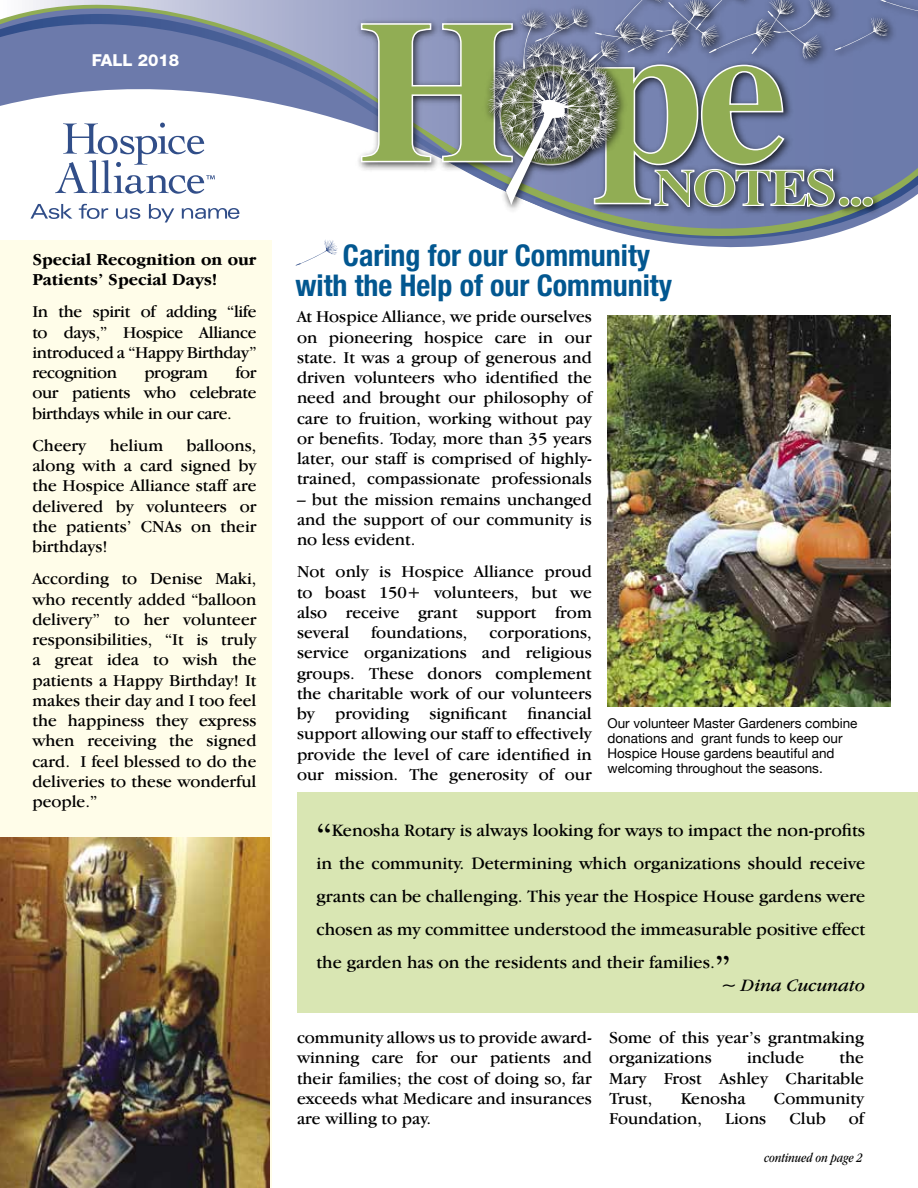
<style>
.page{position:relative;width:918px;height:1188px;background:#fff}
.page>*{position:absolute;margin:0;border:0;box-sizing:border-box;transform-origin:0 0}
.t1{font:700 203.7px "Times";color:#91ad54}
.t2{font:700 52.05px "Times";letter-spacing:-.04em;color:#91ad54;scale:1.09 1}
.t3{font:700 condensed 30px/30px "Helvetica Neue";color:#025790}
.t4{font:18px/33px "Garamond IT Cby BT";color:#000;text-align:justify}
.t5{font:17.25px/20.2px "Garamond IT Cby BT";color:#000;text-align:justify}
.t6{font:700 17.25px/20.2px "Garamond IT Cby BT";color:#000}
.t7{font:17.25px "Garamond IT Cby BT";letter-spacing:-.02em;color:#000}
.t8{font:800 16.5px "Helvetica Neue";color:#fff}
.t9{font:13.5px/15px "Helvetica Neue";color:#000}
.t10{font:italic condensed 13.5px "Garamond IT Cby BT";color:#000}
.s1{font-size:37.5px}
.s2{font-style:italic}
</style>
<div class="page">
<div style="left:0;top:240px;width:272px;height:948px;background:#fffde9"></div>
<svg style="left:0;top:0;width:812px;height:242px"></svg>
<img style="left:349px;top:0;width:448px;height:248px">
<img style="left:646px;top:217px;width:233px;height:22px">
<img style="left:479px;top:208px;width:417px;height:9px">
<svg style="left:360px;top:0;width:558px;height:208px;background:#717a94"></svg>
<svg style="left:30px;top:204px;width:42px;height:15px"></svg>
<svg style="left:79px;top:204px;width:29px;height:15px"></svg>
<svg style="left:116px;top:208px;width:24px;height:11px"></svg>
<svg style="left:149px;top:204px;width:25px;height:18px"></svg>
<svg style="left:182px;top:208px;width:57px;height:11px"></svg>
<svg style="left:55px;top:123px;width:160px;height:71px"></svg>
<svg style="left:295px;top:239px;width:44px;height:27px"></svg>
<img style="left:0;top:837px;width:270px;height:351px">
<img style="left:608px;top:315px;width:283px;height:391px">
<div style="left:297px;top:792px;width:621px;height:220px;background:#d9e6b3"></div>
<p class="t8" style="left:92px;top:51px;width:89px">FALL 2018</p>
<p class="t6" style="left:32px;top:249px;width:226px">Special Recognition on our<br>Patients’ Special Days!</p>
<p class="t5" style="left:32px;top:301px;width:226px">In the spirit of adding “life to days,” Hospice Alliance introduced a “Happy Birthday” recognition</p>
<p class="t5" style="left:32px;top:362px;width:226px;text-indent:203px">for our patients who celebrate birthdays while in our care.</p>
<p class="t5" style="left:32px;top:435px;width:55px">Cheery</p>
<p class="t5" style="left:110px;top:435px;width:55px">helium</p>
<p class="t7" style="left:144px;top:362px;width:65px">program</p>
<p class="t5" style="left:32px;top:435px;width:226px;text-indent:154px">balloons, along with a card signed by the Hospice Alliance staff are delivered by volunteers or the patients’ CNAs on their birthdays!</p>
<p class="t5" style="left:32px;top:568px;width:226px">According to Denise Maki, who recently added “balloon delivery” to her volunteer responsibilities, “It is truly a great idea to wish the patients a Happy Birthday! It makes their day and I too feel the happiness they express when receiving the signed card. I feel blessed to do the deliveries to these wonderful people.”</p>
<h1 class="t1" style="left:358px;top:-102px;width:431px">Hope</h1>
<h2 class="t2" style="left:654px;top:138px;width:202px">NOTES...</h2>
<h3 class="t3" style="left:295px;top:240px;width:378px;text-indent:48px">Caring for our Community with the Help of our Community</h3>
<p class="t5" style="left:297px;top:306px;width:296px">At Hospice Alliance, we pride ourselves on pioneering hospice care in our state. It was a group of generous and driven volunteers who identified the need and brought our philosophy of care to fruition, working without pay or benefits. Today, more than 35 years later, our staff is comprised of highly&shy;trained, compassionate professionals</p>
<p class="t5" style="left:297px;top:489px;width:296px">– but the mission remains unchanged and the support of our community is no less evident.</p>
<p class="t5" style="left:297px;top:561px;width:296px">Not only is Hospice Alliance proud to boast 150+ volunteers, but we also receive grant support from several</p>
<p class="t5" style="left:371px;top:622px;width:98px">foundations,</p>
<p class="t5" style="left:297px;top:622px;width:296px;text-indent:193px">corporations, service organizations and religious groups. These donors complement the charitable work of our volunteers by providing significant financial support allowing our staff to effectively provide the level of care identified in our mission. The generosity of our</p>
<p class="t9" style="left:608px;top:717px;width:252px">Our volunteer Master Gardeners combine donations and grant funds to keep our Hospice House gardens beautiful and welcoming throughout the seasons.</p>
<p class="t4" style="left:316px;top:814px;width:550px"><span class="s1">“</span>Kenosha Rotary is always looking for ways to impact the non-profits in the community. Determining which organizations should receive grants can be challenging. This year the Hospice House gardens were chosen as my committee understood the immeasurable positive effect the garden has on the residents and their families.<span class="s1">”</span><span class="s2">~ Dina Cucunato</span></p>
<p class="t5" style="left:297px;top:1027px;width:296px">community allows us to provide award&shy;winning care for our patients and their families; the cost of doing so, far exceeds what Medicare and insurances are willing to pay.</p>
<p class="t5" style="left:609px;top:1027px;width:256px">Some of this year’s grantmaking organizations</p>
<p class="t5" style="left:609px;top:1047px;width:256px;text-indent:230px">the Mary Frost Ashley Charitable Trust,</p>
<p class="t5" style="left:747px;top:1047px;width:58px">include</p>
<p class="t5" style="left:681px;top:1088px;width:67px">Kenosha</p>
<p class="t5" style="left:774px;top:1088px;width:92px">Community</p>
<p class="t5" style="left:609px;top:1108px;width:95px">Foundation,</p>
<p class="t5" style="left:725px;top:1108px;width:43px">Lions</p>
<p class="t5" style="left:789px;top:1108px;width:38px">Club</p>
<p class="t5" style="left:849px;top:1108px;width:17px">of</p>
<p class="t10" style="left:764px;top:1150px;width:100px">continued on page 2</p>
</div>
